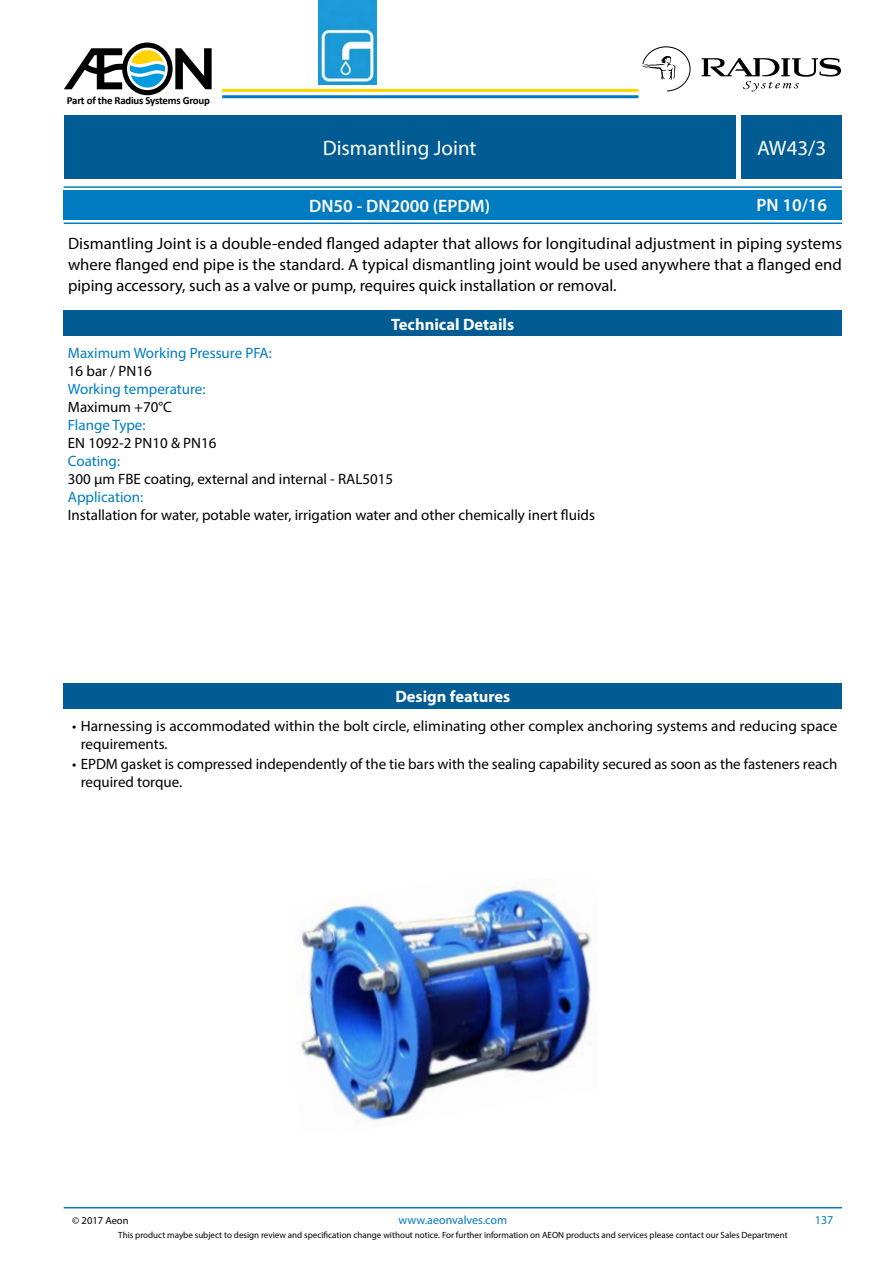
<style>
.page{position:relative;width:893px;height:1263px;background:#fff}
.page>*{position:absolute;margin:0;border:0;box-sizing:border-box;transform-origin:0 0}
.t1{font:21px "Myriad Pro";color:#fff}
.t2{font:600 18px "Myriad Pro";color:#fff}
.t3{font:16.5px/21px "Myriad Pro";color:#000;text-align:justify}
.t4{font:700 16.5px "Myriad Pro";color:#fff}
.t5{font:15px/18px "Myriad Pro";color:#000}
.t6{font:15px "Myriad Pro";color:#007dc3}
.t7{font:12px "Myriad Pro";color:#007ac1}
.t8{font:700 10.8px "Calibri";letter-spacing:-.02em;color:#000}
.t9{font:10.5px "Myriad Pro";color:#000}
.t10{font:9px "Myriad Pro";color:#000}
</style>
<div class="page">
<hr style="left:64px;top:1207px;width:778px;height:1px;background:#007ac1">
<svg style="left:64px;top:43px;width:148px;height:52px"></svg>
<hr style="left:222px;top:89px;width:416px;height:3px;background:#ffd400">
<hr style="left:222px;top:95px;width:416px;height:3px;background:#007ac1">
<svg style="left:642px;top:46px;width:49px;height:45px"></svg>
<svg style="left:702px;top:57px;width:139px;height:34px"></svg>
<img style="left:318px;top:0;width:58px;height:84px">
<div style="left:64px;top:190px;width:778px;height:30px;background:#007ac1"></div>
<div style="left:64px;top:115px;width:672px;height:64px;background:#005c93"></div>
<div style="left:741px;top:115px;width:101px;height:64px;background:#005c93"></div>
<hr style="left:64px;top:186px;width:778px;height:2px;background:#007ac1">
<hr style="left:64px;top:222px;width:778px;height:2px;background:#007ac1">
<div style="left:64px;top:311px;width:778px;height:25px;background:#005c93"></div>
<div style="left:64px;top:683px;width:778px;height:25px;background:#005c93"></div>
<img style="left:299px;top:886px;width:295px;height:238px">
<p class="t8" style="left:67px;top:93px;width:145px">Part of the Radius Systems Group</p>
<h1 class="t1" style="left:323px;top:135px;width:155px">Dismantling Joint</h1>
<h1 class="t1" style="left:757px;top:135px;width:71px">AW43/3</h1>
<p class="t2" style="left:309px;top:194px;width:183px">DN50 - DN2000 (EPDM)</p>
<p class="t2" style="left:756px;top:194px;width:72px">PN 10/16</p>
<p class="t3" style="left:68px;top:233px;width:775px">Dismantling Joint is a double-ended flanged adapter that allows for longitudinal adjustment in piping systems where flanged end pipe is the standard. A typical dismantling joint would be used anywhere that a flanged end piping accessory, such as a valve or pump, requires quick installation or removal.</p>
<p class="t4" style="left:391px;top:313px;width:124px">Technical Details</p>
<p class="t6" style="left:68px;top:343px;width:205px">Maximum Working Pressure PFA:</p>
<p class="t5" style="left:68px;top:361px;width:85px">16 bar / PN16</p>
<p class="t6" style="left:68px;top:379px;width:139px">Working temperature:</p>
<p class="t5" style="left:68px;top:397px;width:106px">Maximum +70°C</p>
<p class="t6" style="left:68px;top:415px;width:79px">Flange Type:</p>
<p class="t5" style="left:68px;top:433px;width:150px">EN 1092-2 PN10 &amp; PN16</p>
<p class="t6" style="left:68px;top:451px;width:54px">Coating:</p>
<p class="t5" style="left:68px;top:469px;width:327px">300 μm FBE coating, external and internal - RAL5015</p>
<p class="t6" style="left:68px;top:487px;width:77px">Application:</p>
<p class="t5" style="left:68px;top:505px;width:529px">Installation for water, potable water, irrigation water and other chemically inert fluids</p>
<p class="t4" style="left:395px;top:685px;width:116px">Design features</p>
<p class="t5" style="left:81px;top:717px;width:758px;text-indent:-9px">• Harnessing is accommodated within the bolt circle, eliminating other complex anchoring systems and reducing space requirements.</p>
<p class="t5" style="left:81px;top:755px;width:758px;text-indent:-9px">• EPDM gasket is compressed independently of the tie bars with the sealing capability secured as soon as the fasteners reach required torque.</p>
<p class="t9" style="left:72px;top:1214px;width:58px">© 2017 Aeon</p>
<p class="t7" style="left:398px;top:1213px;width:110px">www.aeonvalves.com</p>
<p class="t7" style="left:815px;top:1213px;width:20px">137</p>
<p class="t10" style="left:118px;top:1229px;width:671px">This product maybe subject to design review and specification change without notice. For further information on AEON products and services please contact our Sales Department</p>
</div>
